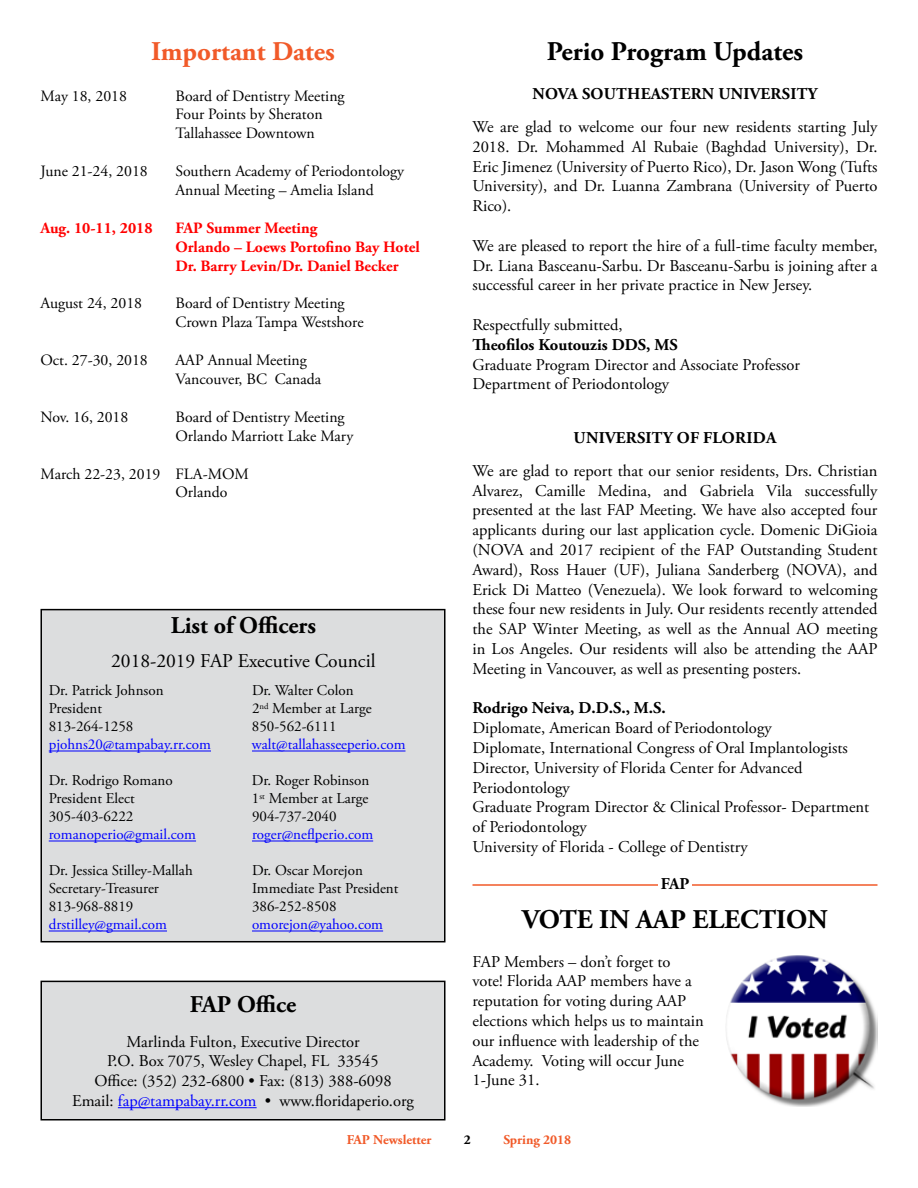
<style>
.page{position:relative;width:918px;height:1188px;background:#fff}
.page>*{position:absolute;margin:0;border:0;box-sizing:border-box;transform-origin:0 0}
.t1{font:700 27px "Adobe Garamond Pro";color:#000}
.t2{font:700 27px "Adobe Garamond Pro";color:#f15a29}
.t3{font:700 24px "Adobe Garamond Pro";color:#000}
.t4{font:19.5px "Adobe Garamond Pro";color:#000}
.t5{font:16.5px/19.8px "Adobe Garamond Pro";color:#000;text-align:justify}
.t6{font:700 16.5px "Adobe Garamond Pro";letter-spacing:.015em;color:#000}
.t7{font:15.75px/18.9px "Adobe Garamond Pro";color:#000}
.t8{font:700 15.75px/18.9px "Adobe Garamond Pro";color:#f00}
.t9{font:15px/18px "Adobe Garamond Pro";color:#000}
.t10{font:15px "Adobe Garamond Pro";color:#00f}
.t11{font:700 13.5px "Adobe Garamond Pro";color:#f15a29}
.t12{font:700 13.5px "Adobe Garamond Pro";color:#000}
.s1{color:#00f}
</style>
<div class="page">
<hr style="left:472px;top:884px;width:406px;height:2px;background:#f15a29">
<div style="left:658px;top:878px;width:34px;height:15px;background:#fff"></div>
<div style="left:41px;top:981px;width:404px;height:139px;background:#dcddde"></div>
<hr style="left:118px;top:1107px;width:139px;height:1px;background:#00f">
<div style="left:40px;top:981px;width:406px;height:139px;border:2px solid #000"></div>
<div style="left:41px;top:610px;width:404px;height:332px;background:#dcddde"></div>
<hr style="left:49px;top:751px;width:162px;height:1px;background:#00f">
<hr style="left:49px;top:841px;width:147px;height:1px;background:#00f">
<hr style="left:49px;top:931px;width:118px;height:1px;background:#00f">
<hr style="left:252px;top:751px;width:154px;height:1px;background:#00f">
<hr style="left:252px;top:841px;width:121px;height:1px;background:#00f">
<hr style="left:252px;top:931px;width:131px;height:1px;background:#00f">
<div style="left:40px;top:609px;width:406px;height:333px;border:2px solid #000"></div>
<img style="left:726px;top:955px;width:152px;height:152px">
<h1 class="t2" style="left:151px;top:36px;width:185px">Important Dates</h1>
<p class="t7" style="left:40px;top:87px;width:88px">May 18, 2018</p>
<p class="t7" style="left:175px;top:87px;width:171px">Board of Dentistry Meeting<br>Four Points by Sheraton<br>Tallahassee Downtown</p>
<p class="t7" style="left:40px;top:162px;width:109px">June 21-24, 2018</p>
<p class="t7" style="left:175px;top:162px;width:230px">Southern Academy of Periodontology<br>Annual Meeting – Amelia Island</p>
<p class="t8" style="left:40px;top:219px;width:114px">Aug. 10-11, 2018</p>
<p class="t8" style="left:175px;top:219px;width:246px">FAP Summer Meeting<br>Orlando – Loews Portofino Bay Hotel<br>Dr. Barry Levin/Dr. Daniel Becker</p>
<p class="t7" style="left:40px;top:295px;width:103px">August 24, 2018</p>
<p class="t7" style="left:175px;top:295px;width:190px">Board of Dentistry Meeting<br>Crown Plaza Tampa Westshore</p>
<p class="t7" style="left:40px;top:351px;width:109px">Oct. 27-30, 2018</p>
<p class="t7" style="left:175px;top:351px;width:147px">AAP Annual Meeting<br>Vancouver, BC Canada</p>
<p class="t7" style="left:40px;top:408px;width:89px">Nov. 16, 2018</p>
<p class="t7" style="left:175px;top:408px;width:179px">Board of Dentistry Meeting<br>Orlando Marriott Lake Mary</p>
<p class="t7" style="left:175px;top:465px;width:75px;text-indent:-135px">March 22-23, 2019 FLA-MOM<br>Orlando</p>
<h2 class="t3" style="left:171px;top:611px;width:147px">List of Officers</h2>
<p class="t4" style="left:111px;top:649px;width:266px">2018-2019 FAP Executive Council</p>
<p class="t9" style="left:49px;top:682px;width:116px">Dr. Patrick Johnson<br>President<br>813-264-1258</p>
<p class="t10" style="left:49px;top:736px;width:164px">pjohns20@tampabay.rr.com</p>
<p class="t9" style="left:49px;top:772px;width:125px">Dr. Rodrigo Romano<br>President Elect<br>305-403-6222</p>
<p class="t10" style="left:49px;top:826px;width:149px">romanoperio@gmail.com</p>
<p class="t9" style="left:49px;top:862px;width:146px">Dr. Jessica Stilley-Mallah<br>Secretary-Treasurer<br>813-968-8819</p>
<p class="t10" style="left:49px;top:916px;width:120px">drstilley@gmail.com</p>
<p class="t9" style="left:252px;top:682px;width:121px">Dr. Walter Colon<br>2<sup>nd</sup> Member at Large<br>850-562-6111</p>
<p class="t10" style="left:252px;top:736px;width:155px">walt@tallahasseeperio.com</p>
<p class="t9" style="left:252px;top:772px;width:119px;text-align:justify">Dr. Roger Robinson 1<sup>st</sup> Member at Large 904-737-2040</p>
<p class="t10" style="left:252px;top:826px;width:123px">roger@neflperio.com</p>
<p class="t9" style="left:252px;top:862px;width:148px">Dr. Oscar Morejon<br>Immediate Past President<br>386-252-8508</p>
<p class="t10" style="left:252px;top:916px;width:133px">omorejon@yahoo.com</p>
<h2 class="t3" style="left:190px;top:991px;width:108px">FAP Office</h2>
<p class="t5" style="left:72px;top:1032px;width:343px;text-align:center">Marlinda Fulton, Executive Director<br>P.O. Box 7075, Wesley Chapel, FL 33545<br>Office: (352) 232-6800 • Fax: (813) 388-6098<br>Email: <span class="s1">fap@tampabay.rr.com</span> • www.floridaperio.org</p>
<h1 class="t1" style="left:547px;top:36px;width:258px">Perio Program Updates</h1>
<p class="t6" style="left:533px;top:84px;width:72px">Nova South</p>
<p class="t6" style="left:641px;top:84px;width:178px">eastern University</p>
<p class="t5" style="left:472px;top:118px;width:407px">We are glad to welcome our four new residents starting July 2018. Dr. Mohammed Al Rubaie (Baghdad University), Dr.<br>Eric Jimenez (University of Puerto Rico), Dr. Jason Wong (Tufts University), and Dr. Luanna Zambrana (University of Puerto Rico).</p>
<p class="t5" style="left:472px;top:236px;width:407px">We are pleased to report the hire of a full-time faculty member, Dr. Liana Basceanu-Sarbu. Dr Basceanu-Sarbu is joining after a successful career in her private practice in New Jersey.</p>
<p class="t5" style="left:472px;top:316px;width:152px">Respectfully submitted,</p>
<p class="t6" style="left:472px;top:335px;width:207px">Theofilos Koutouzis DDS, MS</p>
<p class="t5" style="left:472px;top:355px;width:329px">Graduate Program Director and Associate Professor<br>Department of Periodontology</p>
<p class="t6" style="left:574px;top:428px;width:192px">University of Flo rida</p>
<p class="t5" style="left:472px;top:461px;width:407px">We are glad to report that our senior residents, Drs. Christian Alvarez, Camille Medina, and Gabriela Vila successfully presented at the last FAP Meeting. We have also accepted four applicants during our last application cycle. Domenic DiGioia (NOVA and 2017 recipient of the FAP Outstanding Student Award), Ross Hauer (UF), Juliana Sanderberg (NOVA), and Erick Di Matteo (Venezuela). We look forward to welcoming these four new residents in July. Our residents recently attended the SAP Winter Meeting, as well as the Annual AO meeting in Los Angeles. Our residents will also be attending the AAP Meeting in Vancouver, as well as presenting posters.</p>
<p class="t6" style="left:472px;top:699px;width:195px">Rodrigo Neiva, D.D.S., M.S.</p>
<p class="t5" style="left:472px;top:719px;width:398px;text-align:left">Diplomate, American Board of Periodontology<br>Diplomate, International Congress of Oral Implantologists Director, University of Florida Center for Advanced Periodontology<br>Graduate Program Director &amp; Clinical Professor- Department of Periodontology<br>University of Florida - College of Dentistry</p>
<p class="t6" style="left:661px;top:875px;width:30px">FAP</p>
<h1 class="t1" style="left:522px;top:904px;width:307px">VOTE IN AAP ELECTION</h1>
<p class="t5" style="left:472px;top:952px;width:233px;text-align:left">FAP Members – don’t forget to vote! Florida AAP members have a reputation for voting during AAP elections which helps us to maintain our influence with leadership of the<br>Academy. Voting will occur June<br>1-June 31.</p>
<p class="t11" style="left:347px;top:1132px;width:86px">FAP Newsletter</p>
<p class="t12" style="left:464px;top:1132px;width:9px">2</p>
<p class="t11" style="left:503px;top:1132px;width:69px">Spring 2018</p>
</div>
